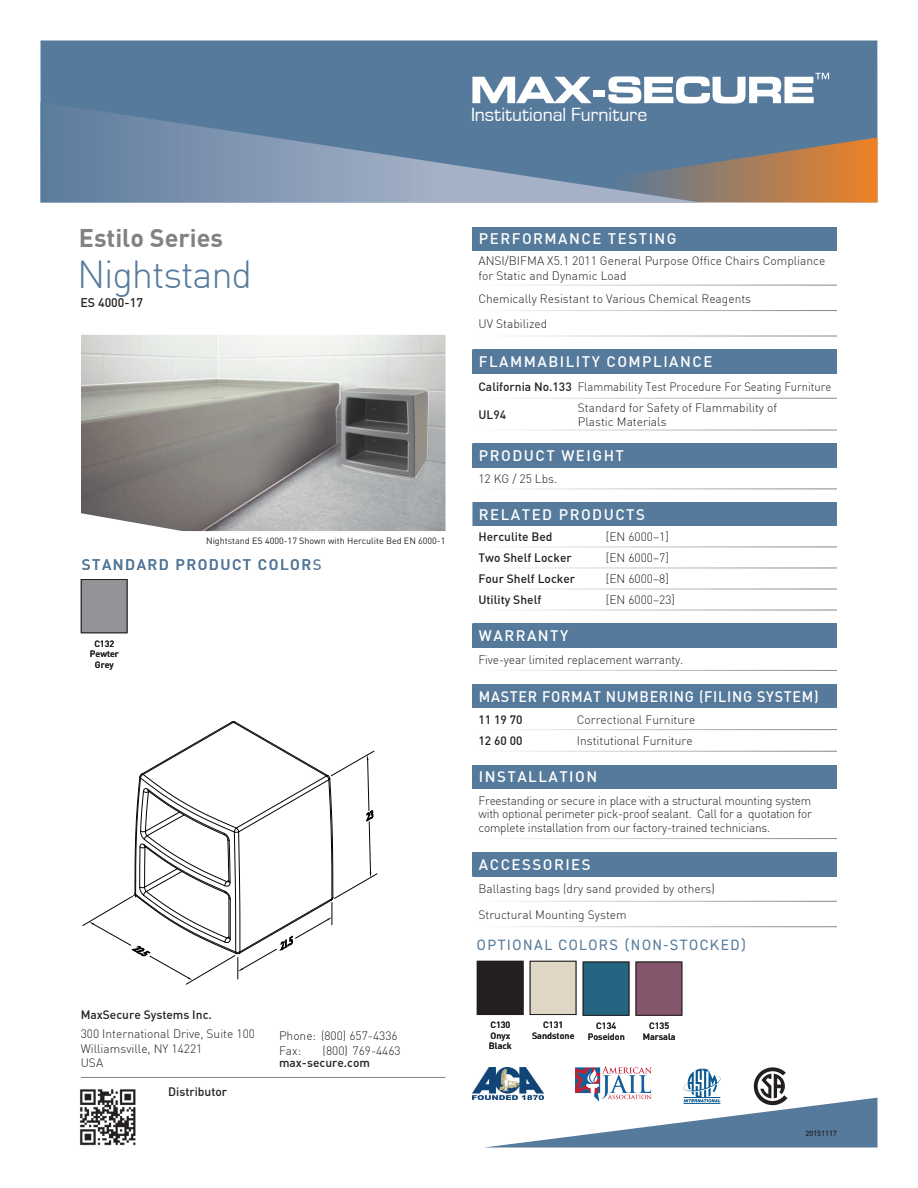
<style>
.page{position:relative;width:918px;height:1188px;background:#fff}
.page>*{position:absolute;margin:0;border:0;box-sizing:border-box;transform-origin:0 0}
.t1{font:300 38.25px "DIN";letter-spacing:-.03em;color:#567a9b}
.t2{font:25.05px "DIN Bold";color:#808285}
.t3{font:19.65px "Eurostile";letter-spacing:.005em;color:#fff}
.t4{font:500 15px "DIN";letter-spacing:.1em;color:#fff}
.t5{font:500 15px "DIN";letter-spacing:.05em;color:#fff;scale:.95 1}
.t6{font:15px "DIN2014";letter-spacing:.1em;color:#567a9b}
.t7{font:500 15px "DIN";letter-spacing:.1em;color:#567a9b}
.t8{font:500 12.3px "DIN";color:#231f20}
.t9{font:300 12px/14.4px "DIN";color:#231f20}
.t10{font:500 12px "DIN";color:#231f20}
.t11{font:300 12px "DIN";color:#231f20;scale:.94 1}
.t12{font:500 9px/10.5px "DIN";color:#231f20;text-align:center}
.t13{font:9px "DIN";color:#231f20}
.t14{font:500 7.5px "DIN";letter-spacing:-.01em;color:#231f20}
.s1{font-weight:500}
</style>
<div class="page">
<hr style="left:81px;top:1077px;width:365px;height:1px;background:#808285">
<img style="left:80px;top:1089px;width:56px;height:57px">
<img style="left:472px;top:1074px;width:12px;height:26px">
<div style="left:472px;top:227px;width:365px;height:24px;background:#567a9b"></div>
<div style="left:472px;top:350px;width:365px;height:24px;background:#567a9b"></div>
<div style="left:472px;top:444px;width:365px;height:24px;background:#567a9b"></div>
<div style="left:472px;top:503px;width:365px;height:23px;background:#567a9b"></div>
<div style="left:472px;top:624px;width:365px;height:24px;background:#567a9b"></div>
<div style="left:472px;top:684px;width:365px;height:24px;background:#567a9b"></div>
<div style="left:472px;top:765px;width:365px;height:24px;background:#567a9b"></div>
<div style="left:472px;top:852px;width:365px;height:24px;background:#567a9b"></div>
<img style="left:81px;top:335px;width:365px;height:196px">
<svg style="left:82px;top:721px;width:295px;height:264px"></svg>
<div style="left:40px;top:40px;width:838px;height:162px;background:#567a9b"></div>
<svg style="left:701px;top:137px;width:177px;height:66px"></svg>
<svg style="left:40px;top:102px;width:661px;height:101px"></svg>
<svg style="left:472px;top:77px;width:120px;height:26px"></svg>
<div style="left:593px;top:90px;width:12px;height:7px;background:#fff"></div>
<svg style="left:608px;top:73px;width:221px;height:31px"></svg>
<svg style="left:484px;top:1067px;width:394px;height:81px"></svg>
<div style="left:81px;top:580px;width:46px;height:53px;background:#929497"></div>
<div style="left:81px;top:579px;width:46px;height:54px;border:1px solid #231f20"></div>
<div style="left:477px;top:961px;width:46px;height:54px;background:#231f20"></div>
<div style="left:530px;top:961px;width:46px;height:54px;background:#dfd6c6"></div>
<div style="left:530px;top:961px;width:46px;height:54px;border:1px solid #231f20"></div>
<div style="left:583px;top:962px;width:46px;height:53px;background:#246682"></div>
<div style="left:583px;top:962px;width:46px;height:54px;border:1px solid #231f20"></div>
<div style="left:636px;top:962px;width:46px;height:53px;background:#85566b"></div>
<div style="left:636px;top:962px;width:46px;height:54px;border:1px solid #231f20"></div>
<h3 class="t3" style="left:471px;top:104px;width:178px">Institutional Furniture</h3>
<h2 class="t2" style="left:79px;top:222px;width:146px">Estilo Series</h2>
<h1 class="t1" style="left:77px;top:250px;width:177px">Nightstand</h1>
<p class="t8" style="left:80px;top:295px;width:64px">ES 4000-17</p>
<p class="t13" style="left:206px;top:535px;width:241px">Nightstand ES 4000-17 Shown with Herculite Bed EN 6000-1</p>
<p class="t7" style="left:82px;top:555px;width:241px">Standard Product colorS</p>
<p class="t7" style="left:82px;top:555px;width:230px">s</p>
<p class="t12" style="left:90px;top:638px;width:31px">c132<br>Pewter grey</p>
<p class="t12" style="left:94px;top:638px;width:6px">C</p>
<p class="t12" style="left:95px;top:659px;width:6px">G</p>
<p class="t10" style="left:81px;top:1007px;width:133px">MaxSecure Systems Inc.</p>
<p class="t9" style="left:81px;top:1027px;width:176px">300 International Drive, Suite 100<br>Williamsville, NY 14221<br>USA</p>
<p class="t9" style="left:279px;top:1029px;width:120px">Phone: (800) 657-4336<br>Fax:</p>
<p class="t9" style="left:323px;top:1043px;width:80px">(800) 769-4463</p>
<p class="t10" style="left:279px;top:1055px;width:92px">max-secure.com</p>
<p class="t10" style="left:168px;top:1084px;width:60px">Distributor</p>
<p class="t4" style="left:479px;top:229px;width:199px">performance testing</p>
<p class="t9" style="left:478px;top:254px;width:349px">ANSI/BIFMA X5.1 2011 General Purpose Office Chairs Compliance for Static and Dynamic Load</p>
<p class="t9" style="left:478px;top:285px;width:274px;line-height:25.5px">Chemically Resistant to Various Chemical Reagents<br>UV Stabilized</p>
<p class="t4" style="left:479px;top:352px;width:185px">Flammability CO MPLIANC</p>
<p class="t4" style="left:703px;top:352px;width:11px">E</p>
<p class="t11" style="left:478px;top:379px;width:377px"><span class="s1">California No.133</span> Flammability Test Procedure For Seating Furniture</p>
<p class="t10" style="left:478px;top:407px;width:29px">UL94</p>
<p class="t9" style="left:578px;top:401px;width:201px;line-height:13.5px">Standard for Safety of Flammability of<br>Plastic Materials</p>
<p class="t4" style="left:479px;top:446px;width:147px">Product Weight</p>
<p class="t9" style="left:478px;top:471px;width:80px">12 KG / 25 Lbs.</p>
<p class="t4" style="left:479px;top:505px;width:166px">Related Products</p>
<p class="t10" style="left:478px;top:529px;width:76px">H erculite Bed</p>
<p class="t9" style="left:606px;top:530px;width:65px">[EN 6000–1]</p>
<p class="t10" style="left:478px;top:550px;width:95px">Two Shelf Locker</p>
<p class="t9" style="left:606px;top:551px;width:65px">[EN 6000–7]</p>
<p class="t10" style="left:478px;top:571px;width:98px">Four Shelf Locker</p>
<p class="t9" style="left:606px;top:572px;width:65px">[EN 6000–8]</p>
<p class="t10" style="left:478px;top:592px;width:64px">Utility Shelf</p>
<p class="t9" style="left:606px;top:593px;width:71px">[EN 6000–23]</p>
<p class="t4" style="left:479px;top:626px;width:91px">Warranty</p>
<p class="t9" style="left:478px;top:652px;width:206px">Five-year limited replacement warranty.</p>
<p class="t5" style="left:479px;top:687px;width:359px">Master Format N um bering (Filing System)</p>
<p class="t10" style="left:478px;top:712px;width:46px">11 19 70</p>
<p class="t9" style="left:577px;top:712px;width:120px">Correctional Furniture</p>
<p class="t10" style="left:478px;top:733px;width:46px">12 60 00</p>
<p class="t9" style="left:577px;top:734px;width:117px">Institutional Furniture</p>
<p class="t4" style="left:479px;top:767px;width:40px">INSTALLATIO</p>
<p class="t4" style="left:586px;top:767px;width:12px">n</p>
<p class="t9" style="left:478px;top:794px;width:335px;line-height:13.5px;text-align:justify">Freestanding or secure in place with a structural mounting system with optional perimeter pick-proof sealant. Call for a quotation for complete installation from our factory-trained technicians.</p>
<p class="t4" style="left:479px;top:855px;width:43px">Access</p>
<p class="t4" style="left:543px;top:855px;width:39px">ories</p>
<p class="t9" style="left:478px;top:876px;width:238px;line-height:25.5px">Ballasting bags (dry sand provided by others)<br>Structural Mounting System</p>
<p class="t6" style="left:477px;top:935px;width:270px">OPTIONAL COLORS (NON-STOCKED)</p>
<p class="t12" style="left:489px;top:1020px;width:24px;text-align:left">c130 onyx black</p>
<p class="t12" style="left:532px;top:1020px;width:44px">c131<br>Sandstone</p>
<p class="t12" style="left:588px;top:1020px;width:39px">c134<br>Poseidon</p>
<p class="t12" style="left:643px;top:1020px;width:34px">c135<br>Marsala</p>
<p class="t14" style="left:806px;top:1129px;width:33px">20151117</p>
</div>
